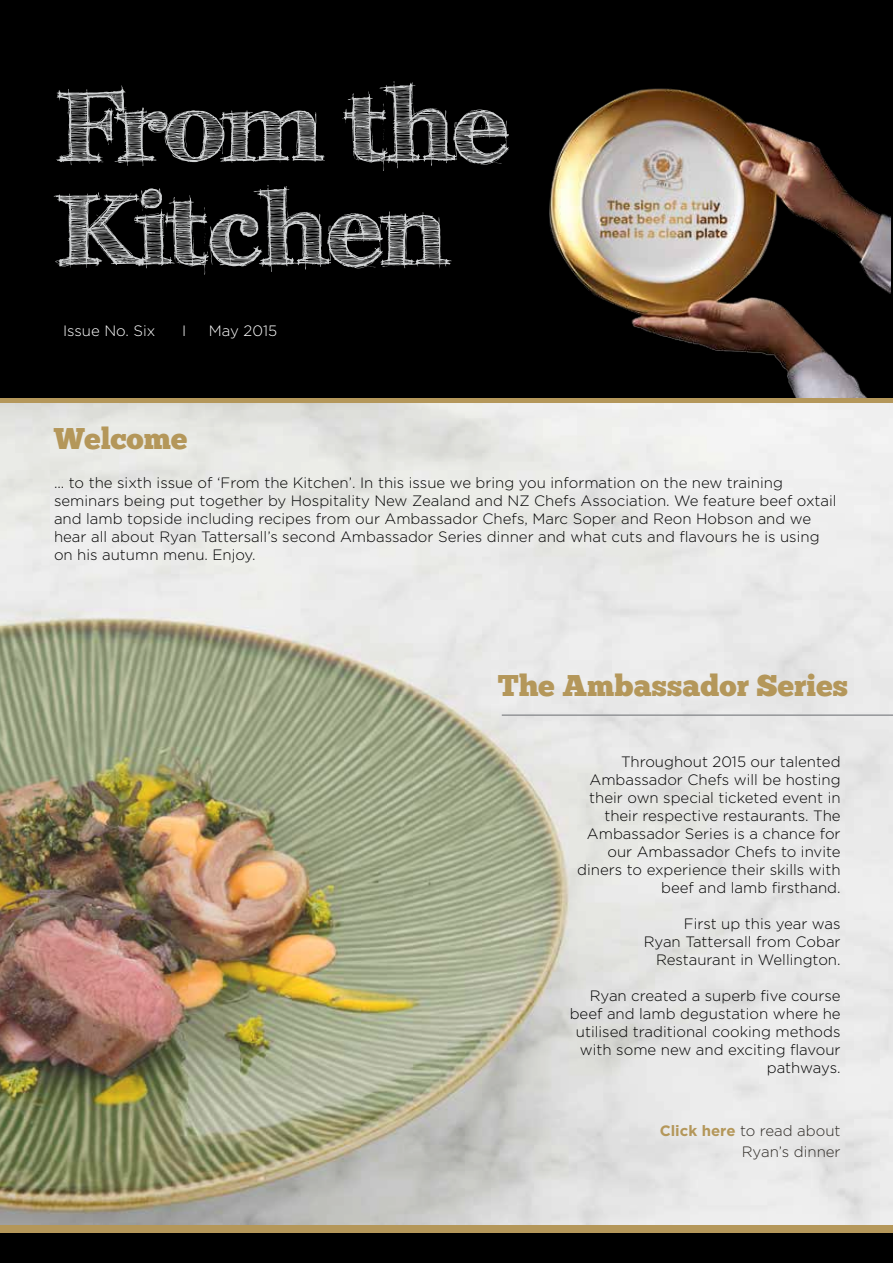
<style>
.page{position:relative;width:893px;height:1263px;background:#fff}
.page>*{position:absolute;margin:0;border:0;box-sizing:border-box;transform-origin:0 0}
.t1{font:700 99.75px/103.6px "FFF Tusj";color:#d1d3d4}
.t2{font:30px "Chunk Five";color:#b4975a}
.t3{font:300 15px/18px "Gotham";color:#000;text-align:right}
.t4{font:300 15px/21px "Gotham";color:#2e2a25;text-align:right}
.t5{font:300 15px "Gotham";color:#fff}
.s1{font-weight:700;color:#b4975a}
</style>
<div class="page">
<div style="left:0;top:0;width:893px;height:398px;background:#000"></div>
<img style="left:511px;top:0;width:379px;height:398px">
<div style="left:0;top:1232px;width:893px;height:31px;background:#000"></div>
<div style="left:0;top:398px;width:893px;height:5px;background:#b4975a"></div>
<div style="left:0;top:1225px;width:893px;height:7px;background:#b4975a"></div>
<img style="left:0;top:403px;width:893px;height:822px">
<hr style="left:502px;top:714px;width:391px;height:2px;background:#939598">
<h1 class="t1" style="left:58px;top:75px;width:451px">From the<br>Kitchen</h1>
<p class="t5" style="left:63px;top:321px;width:94px">Issue No. Six</p>
<p class="t5" style="left:182px;top:321px;width:6px">I</p>
<p class="t5" style="left:209px;top:321px;width:70px">May 2015</p>
<h2 class="t2" style="left:54px;top:421px;width:135px">Welcome</h2>
<p class="t3" style="left:54px;top:473px;width:784px;text-align:left">... to the sixth issue of ‘From the Kitchen’. In this issue we bring you information on the new training seminars being put together by Hospitality New Zealand and NZ Chefs Association. We feature beef oxtail and lamb topside including recipes from our Ambassador Chefs, Marc Soper and Reon Hobson and we hear all about Ryan Tattersall’s second Ambassador Series dinner and what cuts and flavours he is using on his autumn menu. Enjoy.</p>
<h2 class="t2" style="left:498px;top:667px;width:352px">The Ambassador Series</h2>
<p class="t3" style="left:577px;top:752px;width:265px">Throughout 2015 our talented<br>Ambassador Chefs will be hosting their own special ticketed event in their respective restaurants. The<br>Ambassador Series is a chance for our Ambassador Chefs to invite diners to experience their skills with beef and lamb firsthand.</p>
<p class="t3" style="left:644px;top:914px;width:198px">First up this year was<br>Ryan Tattersall from Cobar<br>Restaurant in Wellington.</p>
<p class="t3" style="left:570px;top:986px;width:272px">Ryan created a superb five course beef and lamb degustation where he utilised traditional cooking methods with some new and exciting flavour pathways.</p>
<p class="t4" style="left:660px;top:1120px;width:182px"><span class="s1">Click here</span> to read about<br>Ryan’s dinner</p>
</div>
